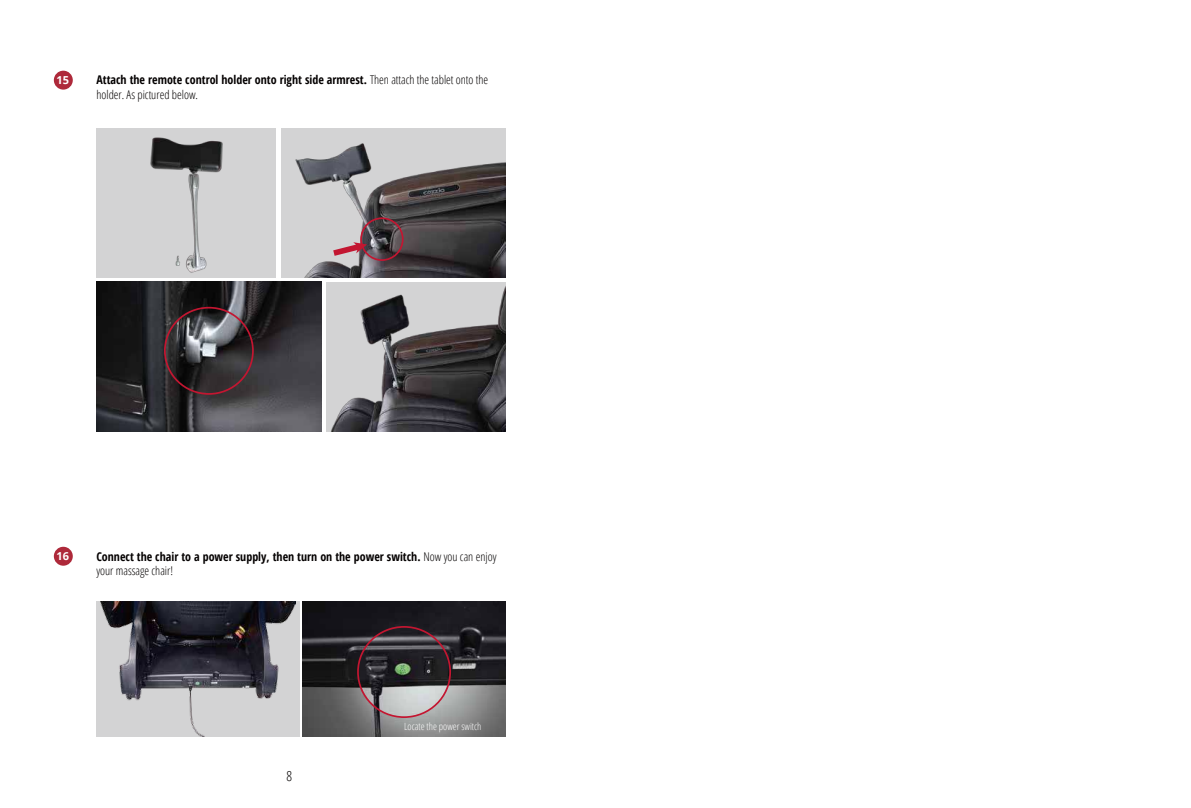
<style>
.page{position:relative;width:1191px;height:808px;background:#fff}
.page>*{position:absolute;margin:0;border:0;box-sizing:border-box;transform-origin:0 0}
.t1{font:300 condensed 14px "Open Sans";color:#040000}
.t2{font:700 condensed 12px/14.4px "Open Sans";color:#040000}
.t3{font:700 11px "Open Sans";color:#fff}
.t4{font:300 condensed 10px "Open Sans";color:#fff}
.s1{font-weight:300}
</style>
<div class="page">
<img style="left:96px;top:282px;width:225px;height:150px">
<div style="left:164px;top:307px;width:90px;height:88px;border:2px solid #c31631;border-radius:50%"></div>
<img style="left:281px;top:128px;width:224px;height:149px">
<div style="left:96px;top:128px;width:180px;height:149px;background:#d3d3d4"></div>
<div style="left:96px;top:601px;width:203px;height:136px;background:#d3d3d4"></div>
<div style="left:54px;top:71px;width:19px;height:19px;background:#ae293a;border-radius:50%"></div>
<div style="left:54px;top:547px;width:19px;height:19px;background:#ae293a;border-radius:50%"></div>
<div style="left:360px;top:217px;width:43px;height:44px;border:2px solid #c31631;border-radius:50%"></div>
<svg style="left:333px;top:242px;width:34px;height:14px"></svg>
<img style="left:302px;top:602px;width:203px;height:135px">
<div style="left:357px;top:626px;width:94px;height:92px;border:2px solid #c31631;border-radius:50%"></div>
<img style="left:100px;top:601px;width:195px;height:136px">
<img style="left:137px;top:137px;width:98px;height:141px">
<img style="left:326px;top:282px;width:179px;height:149px">
<p class="t3" style="left:57px;top:73px;width:14px">15</p>
<p class="t2" style="left:96px;top:74px;width:393px">Attach the remote control holder onto right side armrest. <span class="s1">Then attach the tablet onto the holder. As pictured below.</span></p>
<p class="t3" style="left:57px;top:549px;width:14px">16</p>
<p class="t2" style="left:96px;top:550px;width:402px">Connect the chair to a power supply, then turn on the power switch. <span class="s1">Now you can enjoy your massage chair!</span></p>
<p class="t1" style="left:286px;top:770px;width:7px">8</p>
<p class="t4" style="left:404px;top:722px;width:79px">Locate the power switch</p>
</div>
